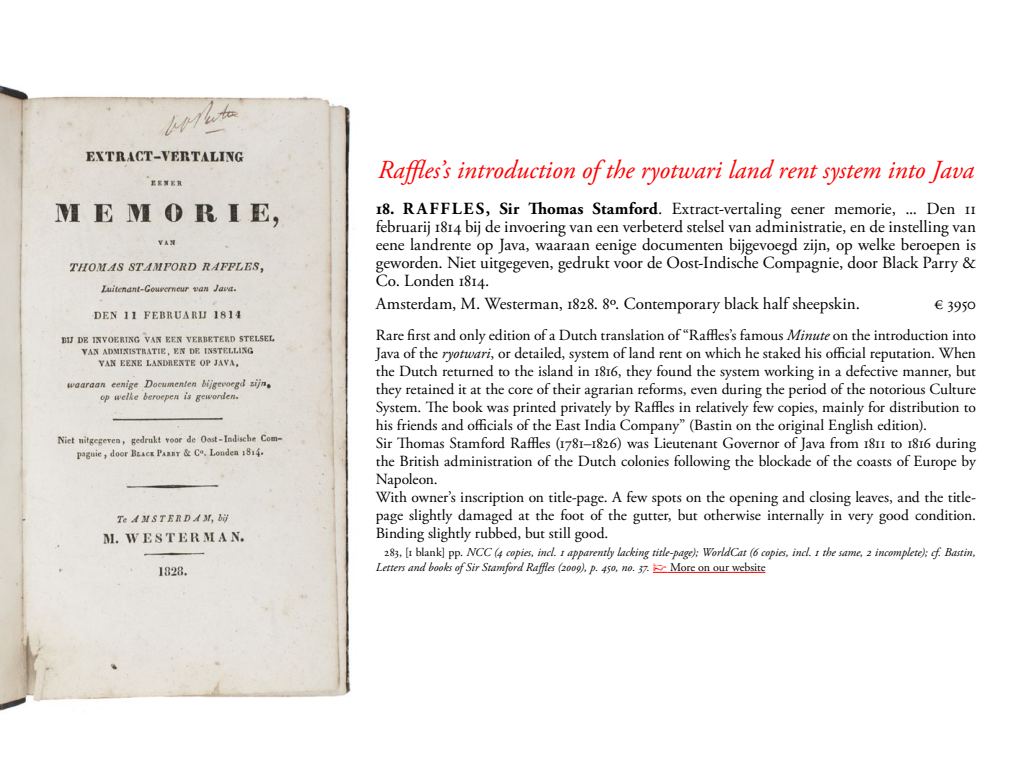
<style>
.page{position:relative;width:1024px;height:768px;background:#fff}
.page>*{position:absolute;margin:0;border:0;box-sizing:border-box;transform-origin:0 0}
.t1{font:italic 26px "Adobe Garamond Pro";color:#f00}
.t2{font:17px/18px "Adobe Garamond Pro";letter-spacing:-.005em;color:#000;text-align:justify}
.t3{font:15.5px/18px "Adobe Garamond Pro";letter-spacing:-.005em;color:#000}
.t4{font:italic 12px/15px "Adobe Garamond Pro";color:#000}
.s1{font-weight:700}
.s2{font-style:italic}
.s3{font-style:normal}
.s4{font-family:"IM FELL English PRO Roman";font-style:normal;color:#f00}
</style>
<div class="page">
<svg style="left:653px;top:572px;width:14px;height:1px"></svg>
<hr style="left:667px;top:572px;width:98px;height:1px;background:#f00">
<img style="left:0;top:85px;width:354px;height:626px">
<h1 class="t1" style="left:378px;top:154px;width:598px">Raffles’s introduction of the ryotwari land rent system into Java</h1>
<p class="t2" style="left:376px;top:200px;width:602px"><span class="s1">18. R A FFLES, Sir Thomas Stamford</span>. Extract-vertaling eener memorie, ... Den 11 februarij 1814 bij de invoering van een verbeterd stelsel van administratie, en de instelling van eene landrente op Java, waaraan eenige documenten bijgevoegd zijn, op welke beroepen is geworden. Niet uitgegeven, gedrukt voor de Oost-Indische Compagnie, door Black Parry &amp; Co. Londen 1814.</p>
<p class="t2" style="left:376px;top:295px;width:486px">Amsterdam, M. Westerman, 1828. 8º. Contemporary black half sheepskin.</p>
<p class="t2" style="left:934px;top:295px;width:43px">€ 3950</p>
<p class="t3" style="left:376px;top:327px;width:602px">Rare first and only edition of a Dutch translation of “Raffles’s famous <span class="s2">Minute</span> on the introduction into Java of the <span class="s2">ryotwari</span>, or detailed, system of land rent on which he staked his official reputation. When the Dutch returned to the island in 1816, they found the system working in a defective manner, but they retained it at the core of their agrarian reforms, even during the period of the notorious Culture System. The book was printed privately by Raffles in relatively few copies, mainly for distribution to his friends and officials of the East India Company” (Bastin on the original English edition).<br>Sir Thomas Stamford Raffles (1781–1826) was Lieutenant Governor of Java from 1811 to 1816 during the British administration of the Dutch colonies following the blockade of the coasts of Europe by Napoleon.<br>With owner’s inscription on title-page. A few spots on the opening and closing leaves, and the title&shy;page slightly damaged at the foot of the gutter, but otherwise internally in very good condition.<br>Binding slightly rubbed, but still good.</p>
<p class="t4" style="left:376px;top:545px;width:602px;text-indent:9px"><span class="s3">283, [1 blank] pp.</span> NCC (4 copies, incl. 1 apparently lacking title-page); WorldCat (6 copies, incl. 1 the same, 2 incomplete); cf. Bastin,<br>Letters and books of Sir Stamford Raffles (2009), p. 450, no. 37. <span class="s4">☞</span> <span class="s3">More on our website</span></p>
</div>
